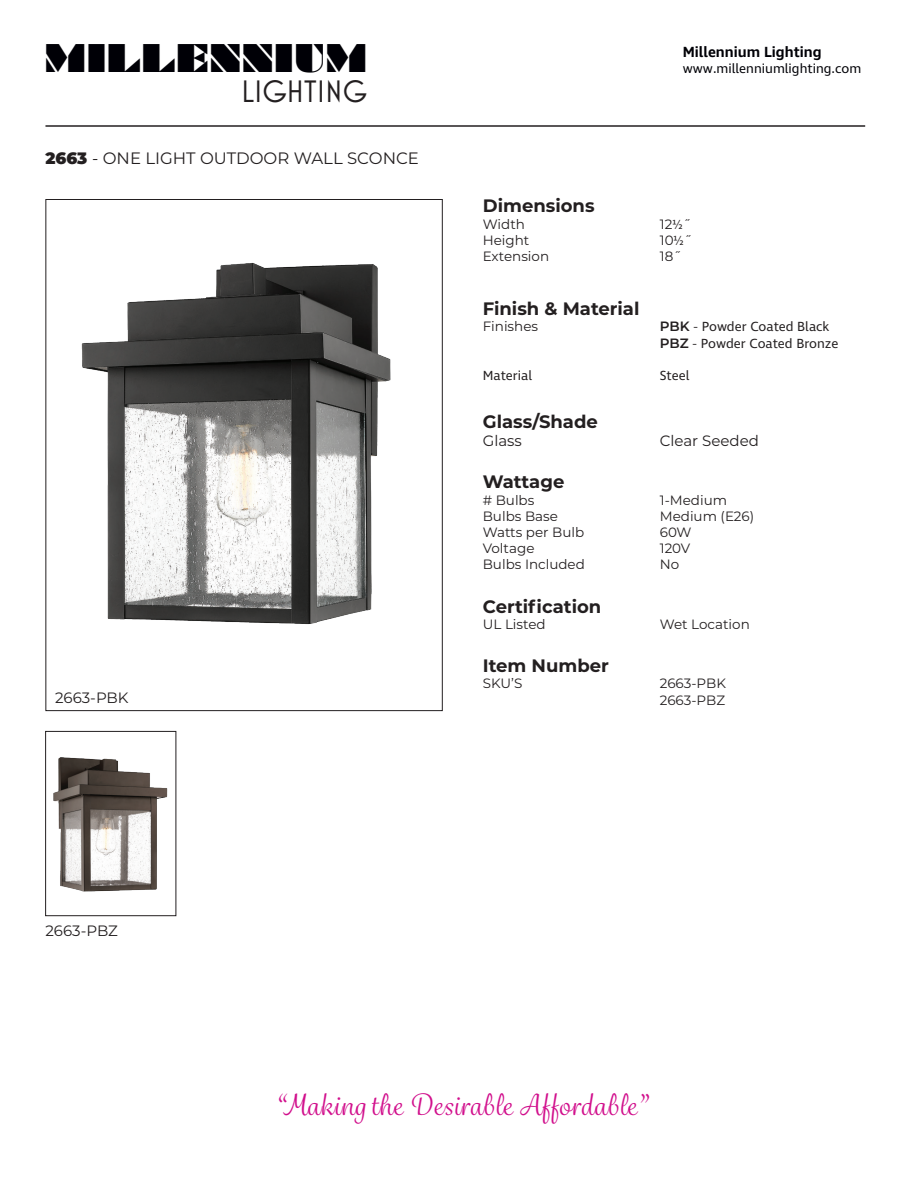
<style>
.page{position:relative;width:918px;height:1188px;background:#fff}
.page>*{position:absolute;margin:0;border:0;box-sizing:border-box;transform-origin:0 0}
.t1{font:36.45px "Braggadocio";color:#000006}
.t2{font:31.5px "Mostra Nuova";color:#231f20}
.t3{font:28.5px "Grafolita Script";letter-spacing:.025em;color:#d10f8c}
.t4{font:700 18px "Montserrat";color:#231f20}
.t5{font:16.5px "Montserrat";color:#231f20}
.t6{font:15px "Montserrat";color:#231f20}
.t7{font:600 15px "Ingra";color:#000006}
.t8{font:13.5px "Montserrat";color:#231f20}
.t9{font:13.5px "Ingra";color:#231f20}
.t10{font:13.5px "Ingra";color:#000006}
.s1{font-weight:900}
.s2{font-family:"Ingra"}
.s3{font-family:"Montserrat";font-weight:600}
.s4{font-family:"Montserrat"}
</style>
<div class="page">
<img style="left:81px;top:262px;width:310px;height:362px">
<hr style="left:45px;top:125px;width:820px;height:2px;background:#231f20">
<img style="left:53px;top:757px;width:115px;height:135px">
<div style="left:45px;top:731px;width:131px;height:185px;border:1px solid #231f20"></div>
<p class="t1" style="left:44px;top:36px;width:325px">MILLENNIUM</p>
<p class="t2" style="left:241px;top:73px;width:128px">LIGHTING</p>
<p class="t5" style="left:45px;top:147px;width:375px"><span class="s1">2663</span> - ONE LIGHT OUTDOOR WALL SCONCE</p>
<p class="t6" style="left:55px;top:687px;width:75px">2663-PBK</p>
<p class="t7" style="left:683px;top:42px;width:140px">Millennium Lighting</p>
<p class="t10" style="left:683px;top:60px;width:180px">www.millenniumlighting.com</p>
<p class="t4" style="left:483px;top:193px;width:113px">Dimensions</p>
<p class="t8" style="left:483px;top:215px;width:44px">Width</p>
<p class="t8" style="left:660px;top:215px;width:32px">12<span class="s2">½</span>˝</p>
<p class="t8" style="left:483px;top:231px;width:48px">Height</p>
<p class="t8" style="left:660px;top:231px;width:34px">10<span class="s2">½</span>˝</p>
<p class="t8" style="left:483px;top:247px;width:68px">Extension</p>
<p class="t8" style="left:660px;top:247px;width:23px">18˝</p>
<p class="t4" style="left:483px;top:296px;width:158px">Finish &amp; Material</p>
<p class="t8" style="left:483px;top:317px;width:57px">Finishes</p>
<p class="t9" style="left:660px;top:318px;width:171px"><span class="s3">PBK</span> <span class="s4">-</span> Powder Coated Black</p>
<p class="t9" style="left:660px;top:335px;width:180px"><span class="s3">PBZ</span> <span class="s4">-</span> Powder Coated Bronze</p>
<p class="t9" style="left:483px;top:367px;width:51px">Material</p>
<p class="t9" style="left:660px;top:367px;width:31px">Steel</p>
<p class="t4" style="left:483px;top:409px;width:117px">Glass/Shade</p>
<p class="t6" style="left:483px;top:431px;width:41px">Glass</p>
<p class="t6" style="left:660px;top:431px;width:101px">Clear Seeded</p>
<p class="t4" style="left:483px;top:469px;width:83px">Wattage</p>
<p class="t8" style="left:483px;top:491px;width:53px"># Bulbs</p>
<p class="t8" style="left:660px;top:491px;width:69px">1-Medium</p>
<p class="t8" style="left:483px;top:507px;width:77px">Bulbs Base</p>
<p class="t8" style="left:660px;top:507px;width:96px">Medium (E26)</p>
<p class="t8" style="left:483px;top:523px;width:103px">Watts per Bulb</p>
<p class="t8" style="left:660px;top:523px;width:33px">60W</p>
<p class="t8" style="left:483px;top:539px;width:53px">Voltage</p>
<p class="t8" style="left:660px;top:539px;width:32px">120V</p>
<p class="t8" style="left:483px;top:555px;width:104px">Bulbs Included</p>
<p class="t8" style="left:660px;top:555px;width:21px">No</p>
<p class="t4" style="left:483px;top:594px;width:120px">Certification</p>
<p class="t8" style="left:483px;top:615px;width:64px">UL Listed</p>
<p class="t8" style="left:660px;top:615px;width:92px">Wet Location</p>
<p class="t4" style="left:483px;top:653px;width:128px">Item Number</p>
<p class="t8" style="left:483px;top:674px;width:41px">SKU’S</p>
<p class="t8" style="left:660px;top:674px;width:68px">2663-PBK</p>
<p class="t8" style="left:660px;top:691px;width:67px">2663-PBZ</p>
<p class="t6" style="left:45px;top:921px;width:74px">2663-PBZ</p>
<p class="t3" style="left:275px;top:1087px;width:373px">“Making the Desirable Affordable”</p>
</div>
